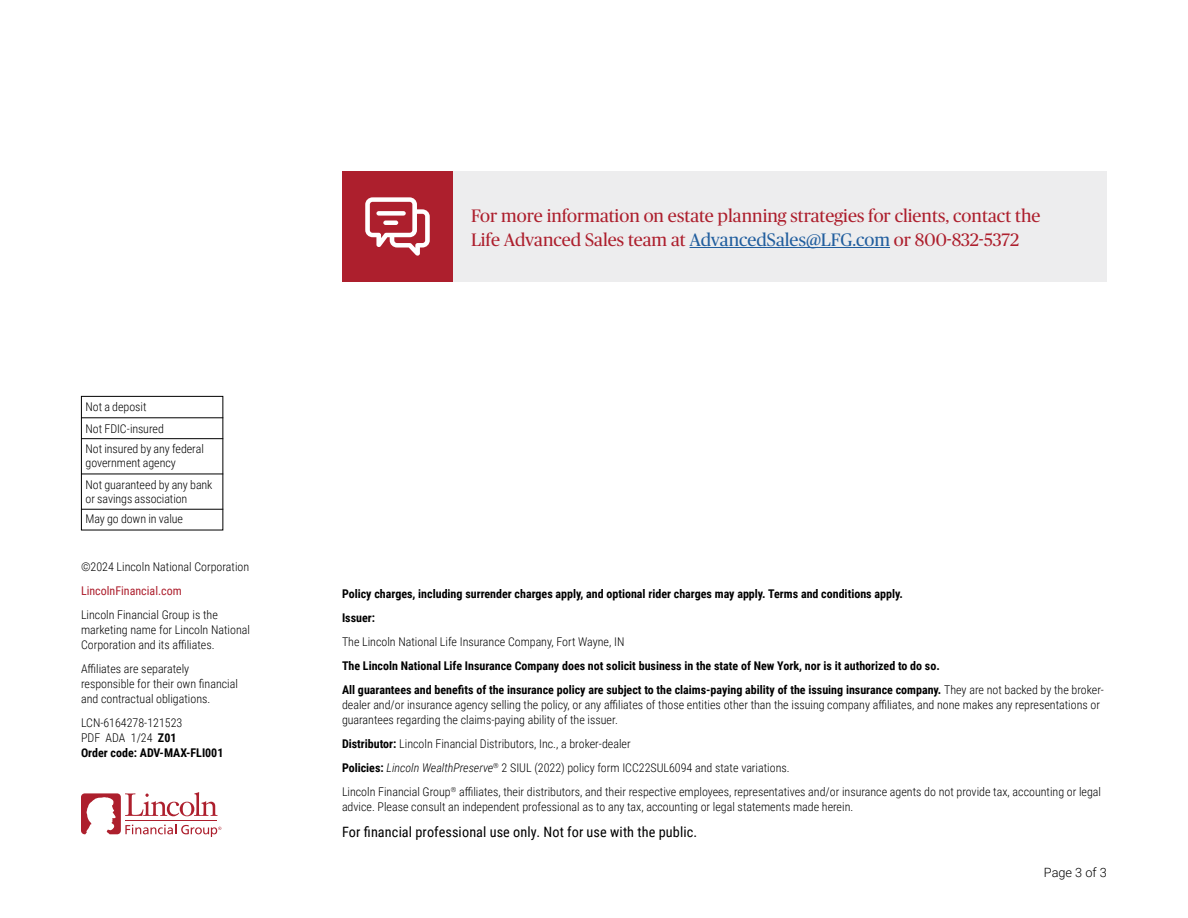
<style>
.page{position:relative;width:1188px;height:918px;background:#fff}
.page>*{position:absolute;margin:0;border:0;box-sizing:border-box;transform-origin:0 0}
.CTA{font:18px/24px "Publico Headline";color:#ad1f2d}
.Audience_Disclosure{font:14.25px "Roboto Condensed";letter-spacing:.005em;color:#000}
.t1{font:300 12.75px "Roboto";color:#000}
.Disclosure_-_8_10_Li{font:300 12px/15px "Roboto Condensed";color:#000}
.Disclosure_-_8_10_Li-2{font:700 12px "Roboto Condensed";color:#000}
.Bank_Box_-_Back_Page{font:300 12px/14.2px "Roboto Condensed";letter-spacing:-.005em;color:#000}
.Disclosure_-_8_10_Li-3{font:12px "Roboto Condensed";color:#ad1f2d}
.s1{font-weight:700}
.s2{color:#215e9e}
.s3{font-style:italic}
</style>
<div class="page">
<div style="left:342px;top:171px;width:111px;height:111px;background:#ad1f2d"></div>
<svg style="left:365px;top:197px;width:65px;height:59px"></svg>
<div style="left:453px;top:171px;width:654px;height:111px;background:#ededee"></div>
<hr style="left:690px;top:247px;width:200px;height:1px;background:#215e9e">
<div style="left:81px;top:396px;width:142px;height:134px;border:1px solid #000"></div>
<hr style="left:81px;top:509px;width:142px;height:1px;background:#000">
<hr style="left:81px;top:474px;width:142px;height:1px;background:#000">
<hr style="left:81px;top:438px;width:142px;height:1px;background:#000">
<hr style="left:81px;top:417px;width:142px;height:1px;background:#000">
<svg style="left:81px;top:792px;width:140px;height:45px"></svg>
<p class="Bank_Box_-_Back_Page" style="left:86px;top:400px;width:62px">Not a deposit</p>
<p class="Bank_Box_-_Back_Page" style="left:86px;top:421px;width:80px">Not FDIC-insured</p>
<p class="Bank_Box_-_Back_Page" style="left:86px;top:441px;width:120px">Not insured by any federal government agency</p>
<p class="Bank_Box_-_Back_Page" style="left:86px;top:477px;width:128px">Not guaranteed by any bank or savings association</p>
<p class="Bank_Box_-_Back_Page" style="left:86px;top:511px;width:99px">May go down in value</p>
<p class="Disclosure_-_8_10_Li" style="left:81px;top:559px;width:170px">©2024 Lincoln National Corporation</p>
<p class="Disclosure_-_8_10_Li-3" style="left:81px;top:582px;width:102px">LincolnFinancial.com</p>
<p class="Disclosure_-_8_10_Li" style="left:81px;top:607px;width:170px">Lincoln Financial Group is the marketing name for Lincoln National<br>Corporation and its affiliates.</p>
<p class="Disclosure_-_8_10_Li" style="left:81px;top:661px;width:158px">Affiliates are separately responsible for their own financial and contractual obligations.</p>
<p class="Disclosure_-_8_10_Li" style="left:81px;top:715px;width:144px">LCN-6164278-121523<br>PDF ADA 1/24 <span class="s1">Z01<br>Order code: ADV-MAX-FLI001</span></p>
<p class="CTA" style="left:471px;top:202px;width:571px">For more information on estate planning strategies for clients, contact the<br>Life Advanced Sales team at <span class="s2">AdvancedSales@LFG.com</span> or 800-832-5372</p>
<p class="Disclosure_-_8_10_Li-2" style="left:342px;top:585px;width:562px">Policy charges, including surrender charges apply, and optional rider charges may apply. Terms and conditions apply.</p>
<p class="Disclosure_-_8_10_Li-2" style="left:342px;top:609px;width:35px">Issuer:</p>
<p class="Disclosure_-_8_10_Li" style="left:342px;top:634px;width:284px">The Lincoln National Life Insurance Company, Fort Wayne, IN</p>
<p class="Disclosure_-_8_10_Li-2" style="left:342px;top:657px;width:599px">The Lincoln National Life Insurance Company does not solicit business in the state of New York, nor is it authorized to do so.</p>
<p class="Disclosure_-_8_10_Li" style="left:342px;top:682px;width:764px"><span class="s1">All guarantees and benefits of the insurance policy are subject to the claims-paying ability of the issuing insurance company.</span> They are not backed by the broker&shy;dealer and/or insurance agency selling the policy, or any affiliates of those entities other than the issuing company affiliates, and none makes any representations or guarantees regarding the claims-paying ability of the issuer.</p>
<p class="Disclosure_-_8_10_Li" style="left:342px;top:736px;width:290px"><span class="s1">Distributor:</span> Lincoln Financial Distributors, Inc., a broker-dealer</p>
<p class="Disclosure_-_8_10_Li" style="left:342px;top:760px;width:449px"><span class="s1">Policies:</span> <span class="s3">Lincoln WealthPreserve</span><sup>®</sup> 2 SIUL (2022) policy form ICC22SUL6094 and state variations.</p>
<p class="Disclosure_-_8_10_Li" style="left:342px;top:784px;width:761px">Lincoln Financial Group<sup>®</sup> affiliates, their distributors, and their respective employees, representatives and/or insurance agents do not provide tax, accounting or legal advice. Please consult an independent professional as to any tax, accounting or legal statements made herein.</p>
<p class="Audience_Disclosure" style="left:342px;top:822px;width:357px">For financial professional use only. Not for use with the public.</p>
<p class="t1" style="left:1044px;top:863px;width:65px">Page 3 of 3</p>
</div>
